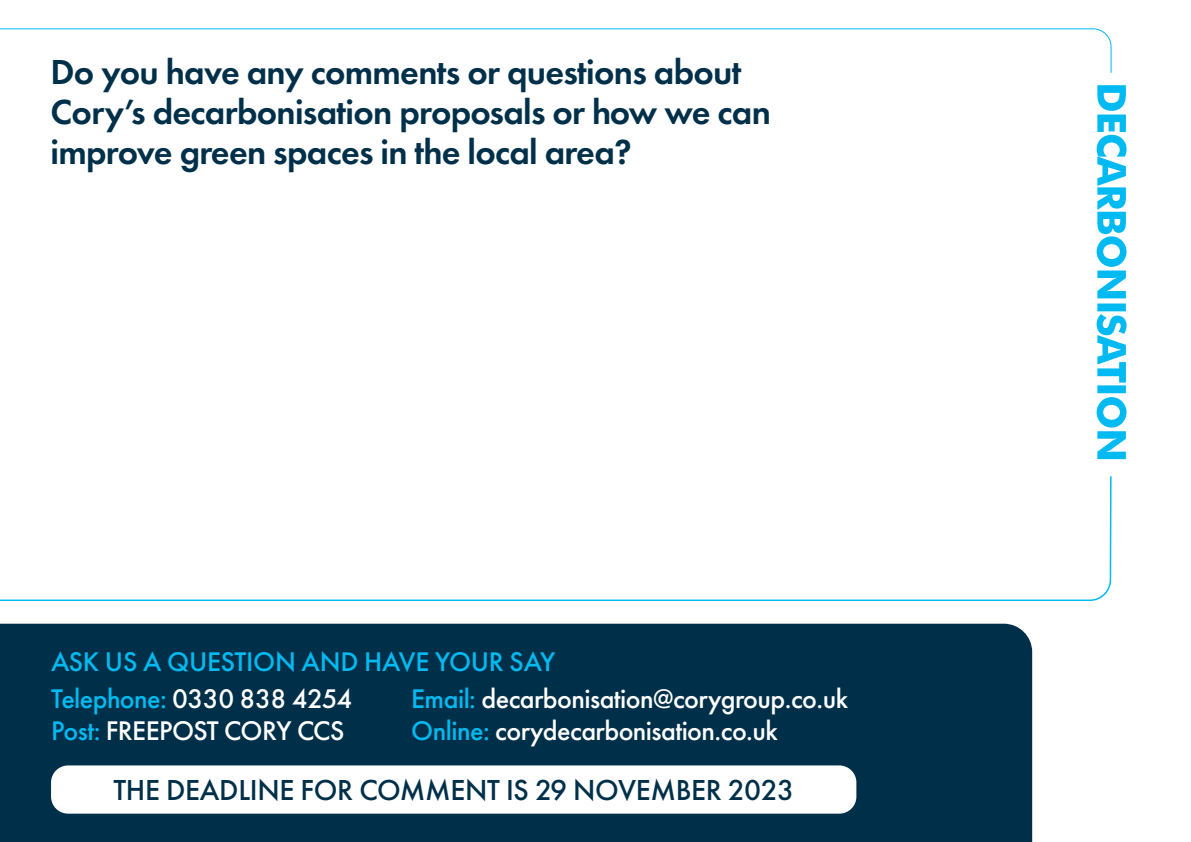
<style>
.page{position:relative;width:1191px;height:842px;background:#fff}
.page>*{position:absolute;margin:0;border:0;box-sizing:border-box;transform-origin:0 0}
.Body_Copy{font:600 36px/40px "Futura PT";letter-spacing:-.02em;color:#003049}
.Body_Copy-2{font:500 30px "Futura PT";letter-spacing:-.01em;color:#003049}
.Body_Copy-3{font:500 28px "Futura PT";letter-spacing:-.02em;color:#fff}
.Body_Copy-4{font:500 28px "Futura PT";letter-spacing:-.01em;color:#00baf1}
.s1{color:#00baf1}
</style>
<div class="page">
<svg style="left:1096px;top:85px;width:30px;height:374px"></svg>
<svg style="left:0;top:28px;width:1112px;height:45px"></svg>
<svg style="left:0;top:476px;width:1112px;height:125px"></svg>
<div style="left:0;top:624px;width:1032px;height:218px;background:#003049"></div>
<div style="left:51px;top:765px;width:805px;height:49px;background:#fff;border-radius:17px"></div>
<p class="Body_Copy" style="left:51px;top:52px;width:722px">Do you have any comments or questions about<br>Cory’s decarbonisation proposals or how we can improve green spaces in the local area?</p>
<p class="Body_Copy-4" style="left:51px;top:644px;width:505px">ASK US A QUESTION AND HAVE YOUR SAY</p>
<p class="Body_Copy-3" style="left:51px;top:682px;width:303px"><span class="s1">Telephone:</span> 0330 838 4254</p>
<p class="Body_Copy-3" style="left:411px;top:682px;width:438px"><span class="s1">Email:</span> decarbonisation@corygroup.co.uk</p>
<p class="Body_Copy-3" style="left:51px;top:714px;width:295px"><span class="s1">Post:</span> FREEPOST CORY CCS</p>
<p class="Body_Copy-3" style="left:411px;top:714px;width:368px"><span class="s1">Online:</span> corydecarbonisation.co.uk</p>
<p class="Body_Copy-2" style="left:113px;top:772px;width:682px">THE DEADLINE FOR COMMENT IS 29 NOVEMBER 2023</p>
</div>
